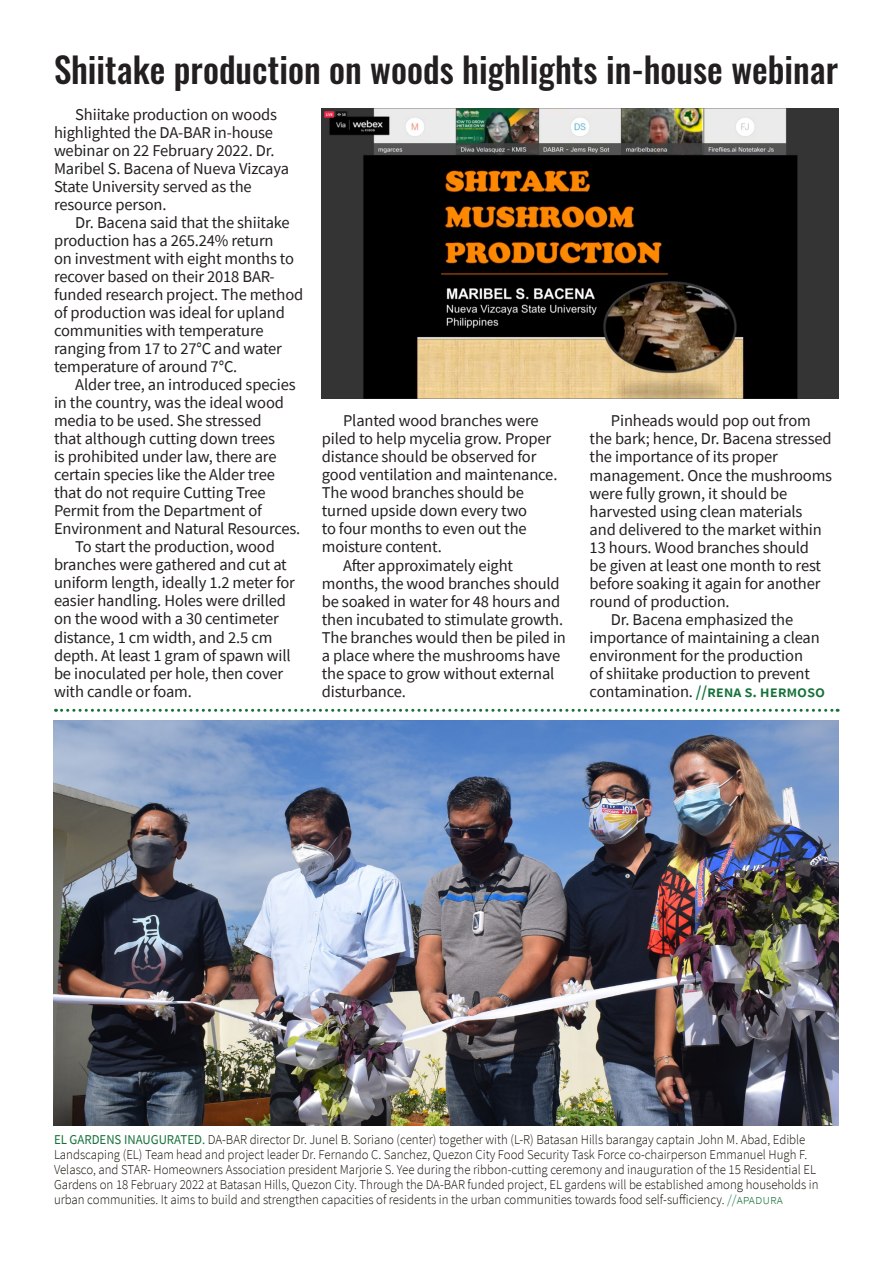
<style>
.page{position:relative;width:893px;height:1263px;background:#fff}
.page>*{position:absolute;margin:0;border:0;box-sizing:border-box;transform-origin:0 0}
.t1{font:500 35.1px "Oswald";color:#231f20}
.t2{font:16.5px/18px "Source Sans Pro";letter-spacing:-.01em;color:#231f20}
.t3{font:600 16.5px "Source Sans Pro";letter-spacing:-.01em;color:#157139}
.t4{font:300 13.5px/15px "Source Sans Pro";color:#100b00;scale:.95 1}
.s1{font-weight:400;color:#231f20}
.s2{font-weight:400;color:#157139}
.s3{color:#157139}
</style>
<div class="page">
<img style="left:54px;top:720px;width:785px;height:406px">
<svg style="left:56px;top:709px;width:782px;height:3px"></svg>
<img style="left:322px;top:108px;width:517px;height:291px">
<h1 class="t1" style="left:54px;top:39px;width:786px">Shiitake production on woods highlights in-house webinar</h1>
<p class="t2" style="left:54px;top:106px;width:236px;text-indent:21px">Shiitake production on woods highlighted the DA-BAR in-house webinar on 22 February 2022. Dr.<br>Maribel S. Bacena of Nueva Vizcaya<br>State University served as the resource person.</p>
<p class="t2" style="left:54px;top:214px;width:251px;text-indent:21px">Dr. Bacena said that the shiitake production has a 265.24% return<br>on investment with eight months to recover based on their 2018 BAR&shy;funded research project. The method of production was ideal for upland communities with temperature ranging from 17 to 27°C and water temperature of around 7°C.</p>
<p class="t2" style="left:75px;top:376px;width:222px">Alder tree, an introduced species</p>
<p class="t2" style="left:54px;top:394px;width:231px">in the country, was the ideal wood</p>
<p class="t2" style="left:54px;top:412px;width:209px">media to be used. She stressed</p>
<p class="t2" style="left:54px;top:430px;width:223px">that although cutting down trees</p>
<p class="t2" style="left:54px;top:448px;width:224px">is prohibited under law, there are</p>
<p class="t2" style="left:54px;top:466px;width:222px">certain species like the Alder tree</p>
<p class="t2" style="left:54px;top:484px;width:213px">that do not require Cutting Tree</p>
<p class="t2" style="left:54px;top:502px;width:210px">Permit from the Department of</p>
<p class="t2" style="left:54px;top:520px;width:248px">Environment and Natural Resources.</p>
<p class="t2" style="left:75px;top:538px;width:201px">To start the production, wood</p>
<p class="t2" style="left:54px;top:556px;width:234px">branches were gathered and cut at</p>
<p class="t2" style="left:54px;top:574px;width:242px">uniform length, ideally 1.2 meter for</p>
<p class="t2" style="left:54px;top:592px;width:233px">easier handling. Holes were drilled</p>
<p class="t2" style="left:54px;top:610px;width:226px">on the wood with a 30 centimeter</p>
<p class="t2" style="left:54px;top:628px;width:220px">distance, 1 cm width, and 2.5 cm</p>
<p class="t2" style="left:54px;top:646px;width:238px">depth. At least 1 gram of spawn will</p>
<p class="t2" style="left:54px;top:664px;width:231px">be inoculated per hole, then cover</p>
<p class="t2" style="left:54px;top:682px;width:139px">with candle or foam.</p>
<p class="t2" style="left:343px;top:412px;width:197px">Planted wood branches were</p>
<p class="t2" style="left:322px;top:430px;width:231px">piled to help mycelia grow. Proper</p>
<p class="t2" style="left:322px;top:448px;width:216px">distance should be observed for</p>
<p class="t2" style="left:322px;top:466px;width:237px">good ventilation and maintenance.</p>
<p class="t2" style="left:322px;top:484px;width:204px">The wood branches should be</p>
<p class="t2" style="left:322px;top:502px;width:207px">turned upside down every two</p>
<p class="t2" style="left:322px;top:520px;width:206px">to four months to even out the</p>
<p class="t2" style="left:322px;top:538px;width:121px">moisture content.</p>
<p class="t2" style="left:343px;top:556px;width:172px">After approximately eight</p>
<p class="t2" style="left:322px;top:574px;width:239px">months, the wood branches should</p>
<p class="t2" style="left:322px;top:592px;width:240px">be soaked in water for 48 hours and</p>
<p class="t2" style="left:322px;top:610px;width:243px">then incubated to stimulate growth.</p>
<p class="t2" style="left:322px;top:628px;width:246px">The branches would then be piled in</p>
<p class="t2" style="left:322px;top:646px;width:240px">a place where the mushrooms have</p>
<p class="t2" style="left:322px;top:664px;width:234px">the space to grow without external</p>
<p class="t2" style="left:322px;top:682px;width:86px">disturbance.</p>
<p class="t2" style="left:611px;top:412px;width:201px">Pinheads would pop out from</p>
<p class="t2" style="left:590px;top:430px;width:243px">the bark; hence, Dr. Bacena stressed</p>
<p class="t2" style="left:590px;top:448px;width:190px">the importance of its proper</p>
<p class="t2" style="left:590px;top:466px;width:244px">management. Once the mushrooms</p>
<p class="t2" style="left:590px;top:484px;width:199px">were fully grown, it should be</p>
<p class="t2" style="left:590px;top:502px;width:214px">harvested using clean materials</p>
<p class="t2" style="left:590px;top:520px;width:234px">and delivered to the market within</p>
<p class="t2" style="left:590px;top:538px;width:221px">13 hours. Wood branches should</p>
<p class="t2" style="left:590px;top:556px;width:233px">be given at least one month to rest</p>
<p class="t2" style="left:590px;top:574px;width:232px">before soaking it again for another</p>
<p class="t2" style="left:590px;top:592px;width:142px">round of production.</p>
<p class="t2" style="left:611px;top:610px;width:184px">Dr. Bacena emphasized the</p>
<p class="t2" style="left:590px;top:628px;width:232px">importance of maintaining a clean</p>
<p class="t2" style="left:590px;top:646px;width:215px">environment for the production</p>
<p class="t2" style="left:590px;top:664px;width:222px">of shiitake production to prevent</p>
<p class="t3" style="left:590px;top:680px;width:237px"><span class="s1">contamination.</span> //rena s. hermoso</p>
<p class="t4" style="left:54px;top:1132px;width:806px"><span class="s2">EL GARDENS INAUGURATED.</span> DA-BAR director Dr. Junel B. Soriano (center) together with (L-R) Batasan Hills barangay captain John M. Abad, Edible Landscaping (EL) Team head and project leader Dr. Fernando C. Sanchez, Quezon City Food Security Task Force co-chairperson Emmanuel Hugh F.<br>Velasco, and STAR- Homeowners Association president Marjorie S. Yee during the ribbon-cutting ceremony and inauguration of the 15 Residential EL Gardens on 18 February 2022 at Batasan Hills, Quezon City. Through the DA-BAR funded project, EL gardens will be established among households in urban communities. It aims to build and strengthen capacities of residents in the urban communities towards food self-sufficiency. <span class="s3">//apadura</span></p>
</div>
